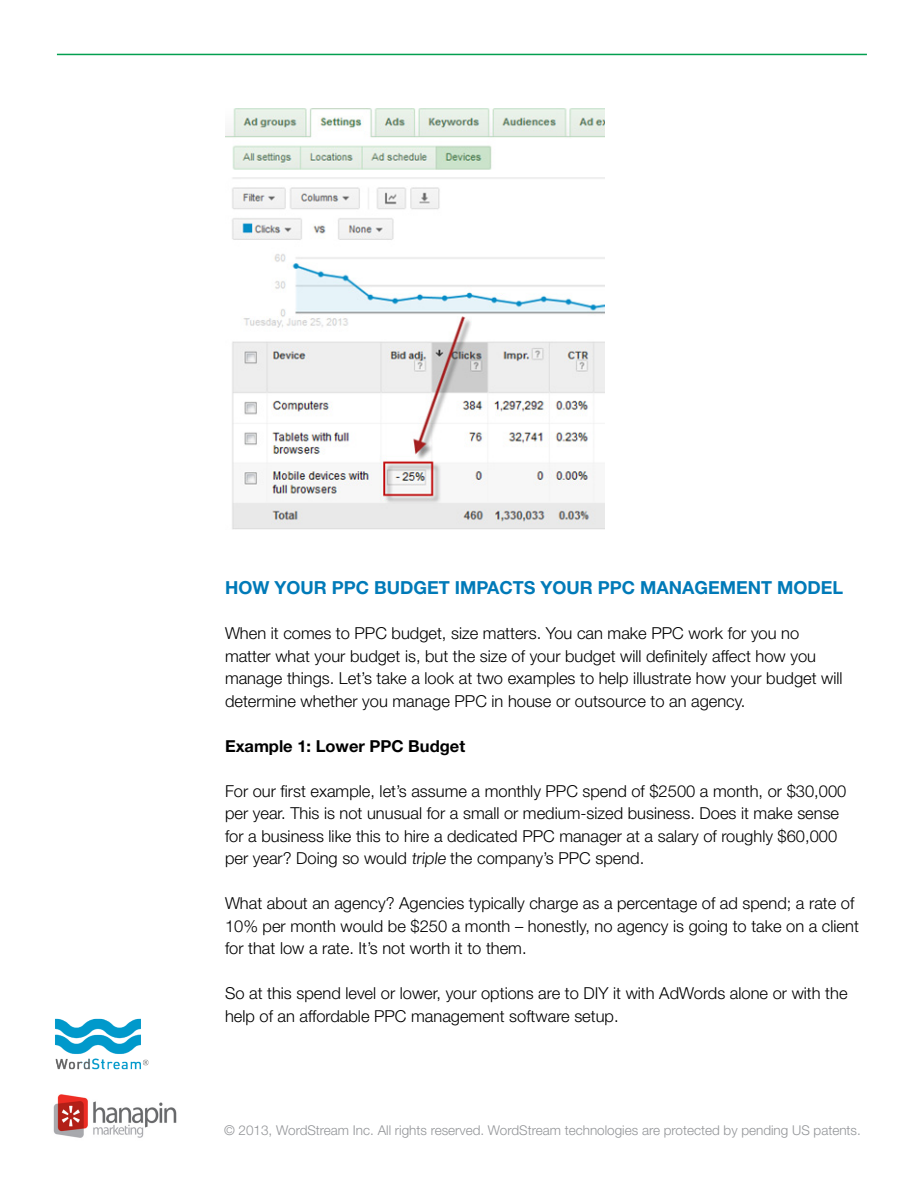
<style>
.page{position:relative;width:918px;height:1188px;background:#fff}
.page>*{position:absolute;margin:0;border:0;box-sizing:border-box;transform-origin:0 0}
.t1{font:700 18px "Helvetica Neue LT Std";color:#007ab8}
.t2{font:300 16.5px/22.5px "Helvetica Neue LT Std";color:#000}
.t3{font:700 16.5px "Helvetica Neue LT Std";color:#000}
.t4{font:300 13.5px "Helvetica Neue LT Std";color:#939598}
</style>
<div class="page">
<hr style="left:57px;top:54px;width:810px;height:1px;background:#039f50">
<img style="left:55px;top:1018px;width:94px;height:52px">
<img style="left:225px;top:108px;width:379px;height:422px">
<img style="left:53px;top:1094px;width:124px;height:44px">
<p class="t1" style="left:225px;top:577px;width:620px">HOW YOUR PPC BUDGET IMPACTS YOUR PPC MANAGEMENT MODEL</p>
<p class="t2" style="left:225px;top:622px;width:619px">When it comes to PPC budget, size matters. You can make PPC work for you no matter what your budget is, but the size of your budget will definitely affect how you manage things. Let’s take a look at two examples to help illustrate how your budget will determine whether you manage PPC in house or outsource to an agency.</p>
<p class="t3" style="left:225px;top:736px;width:242px">Example 1: Lower PPC Budget</p>
<p class="t2" style="left:225px;top:779px;width:623px">For our first example, let’s assume a monthly PPC spend of $2500 a month, or $30,000 per year. This is not unusual for a small or medium-sized business. Does it make sense for a business like this to hire a dedicated PPC manager at a salary of roughly $60,000 per year? Doing so would triple the company’s PPC spend.</p>
<p class="t2" style="left:225px;top:892px;width:635px">What about an agency? Agencies typically charge as a percentage of ad spend; a rate of<br>10% per month would be $250 a month – honestly, no agency is going to take on a client for that low a rate. It’s not worth it to them.</p>
<p class="t2" style="left:225px;top:982px;width:624px">So at this spend level or lower, your options are to DIY it with AdWords alone or with the help of an affordable PPC management software setup.</p>
<p class="t4" style="left:224px;top:1122px;width:638px">© 2013, WordStream Inc. All rights reserved. WordStream technologies are protected by pending US patents.</p>
</div>
